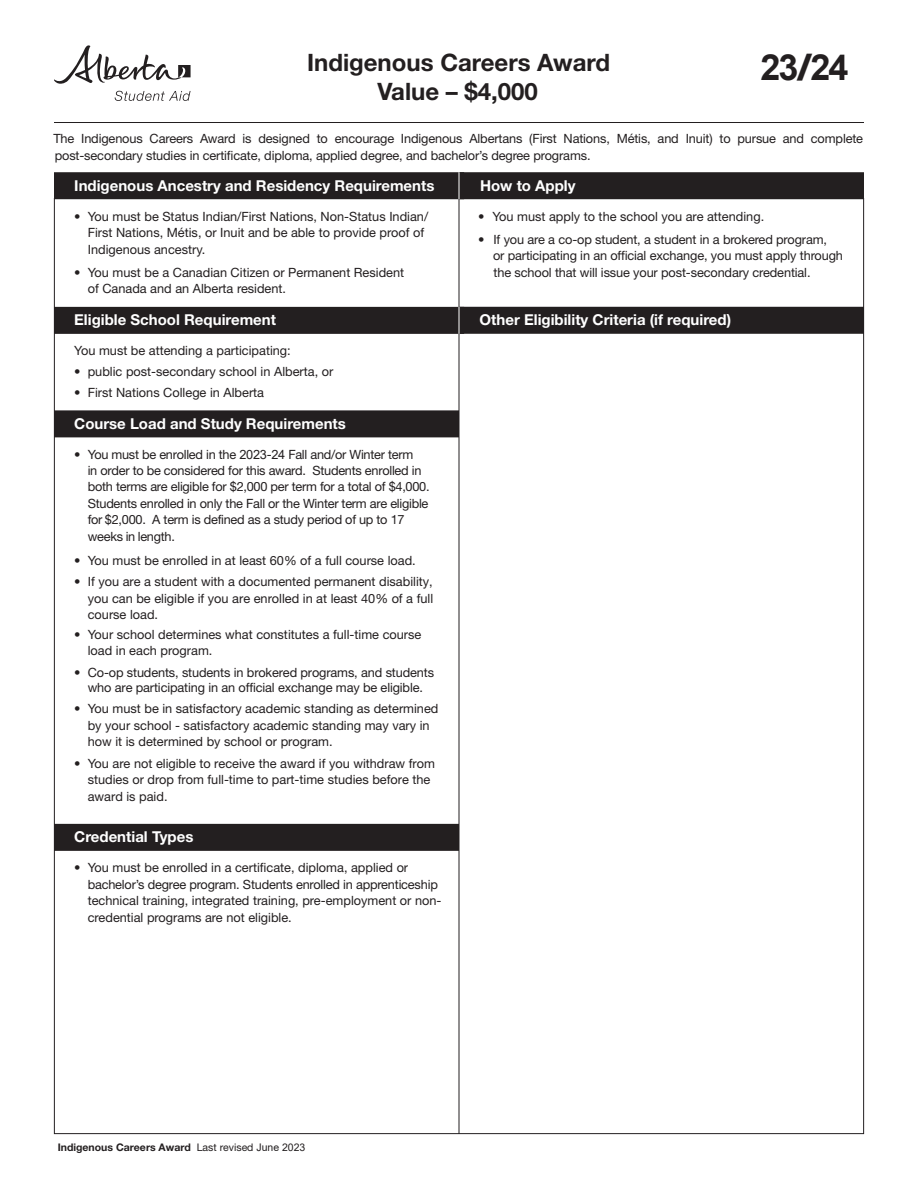
<style>
.page{position:relative;width:918px;height:1188px;background:#fff}
.page>*{position:absolute;margin:0;border:0;box-sizing:border-box;transform-origin:0 0}
.t1{font:700 36px "Arial";color:#231f20}
.t2{font:700 24px/28.5px "Helvetica Neue LT Std";color:#231f20;text-align:center}
.t3{font:700 15px "Helvetica Neue LT Std";color:#fff}
.t4{font:12.75px/16.5px "Helvetica Neue LT Std";color:#231f20}
.t5{font:12.75px/16.4px "Helvetica Neue LT Std";letter-spacing:-.02em;color:#231f20}
.t6{font:700 10.5px "Helvetica Neue LT Std";color:#231f20}
.s1{font-family:"Helvetica Neue LT Std";font-weight:900}
.s2{font-family:"Arial"}
.s3{font-weight:400}
.s4{font-family:"Arial";font-weight:400}
</style>
<div class="page">
<hr style="left:459px;top:191px;width:1px;height:943px;background:#231f20">
<div style="left:459px;top:172px;width:405px;height:27px;background:#231f20"></div>
<div style="left:459px;top:307px;width:405px;height:27px;background:#231f20"></div>
<div style="left:54px;top:172px;width:410px;height:27px;background:#231f20"></div>
<div style="left:54px;top:307px;width:410px;height:27px;background:#231f20"></div>
<div style="left:54px;top:410px;width:405px;height:27px;background:#231f20"></div>
<div style="left:54px;top:824px;width:405px;height:27px;background:#231f20"></div>
<svg style="left:459px;top:172px;width:1px;height:27px"></svg>
<svg style="left:459px;top:307px;width:1px;height:27px"></svg>
<svg style="left:54px;top:45px;width:137px;height:56px"></svg>
<hr style="left:54px;top:122px;width:810px;height:1px;background:#231f20">
<h2 class="t2" style="left:307px;top:48px;width:305px">Indigenous Careers Award<br>Value – $4,000</h2>
<p class="t4" style="left:53px;top:130px;width:811px">The Indigenous Careers Award is designed to encourage Indigenous Albertans (First Nations, Métis, and Inuit) to pursue and complete post-secondary studies in certificate, diploma, applied degree, and bachelor’s degree programs.</p>
<h1 class="t1" style="left:760px;top:42px;width:90px">23<span class="s1">/</span>24</h1>
<p class="t3" style="left:74px;top:176px;width:362px">Indigenous Ancestry and Residency Requirements</p>
<p class="t4" style="left:88px;top:208px;width:342px;text-indent:-14px">• You must be Status Indian/First Nations, Non-Status Indian/<br>First Nations, Métis, or Inuit and be able to provide proof of<br>Indigenous ancestry.</p>
<p class="t4" style="left:88px;top:264px;width:318px;text-indent:-14px">• You must be a Canadian Citizen or Permanent Resident of Canada and an Alberta resident.</p>
<p class="t3" style="left:74px;top:311px;width:203px">Eligible School Requirement</p>
<p class="t4" style="left:74px;top:342px;width:218px">You must be attending a participating:</p>
<p class="t4" style="left:74px;top:363px;width:261px">• public post-secondary school in Alberta, or</p>
<p class="t4" style="left:74px;top:384px;width:191px">• First Nations College in Alberta</p>
<p class="t3" style="left:74px;top:414px;width:273px">Course Load and Study Requirements</p>
<p class="t5" style="left:88px;top:446px;width:343px;text-indent:-14px">• You must be enrolled in the <span class="s2">2023</span>-<span class="s2">24</span> Fall and/or Winter term<br>in order to be considered for this award. Students enrolled in both terms are eligible for $2,000 per term for a total of $4,000.<br>Students enrolled in only the Fall or the Winter term are eligible for $2,000. A term is defined as a study period of up to 17 weeks in length.</p>
<p class="t4" style="left:74px;top:552px;width:343px">• You must be enrolled in at least 60% of a full course load.</p>
<p class="t4" style="left:88px;top:573px;width:347px;text-align:justify;text-indent:-14px">• If you are a student with a documented permanent disability, you can be eligible if you are enrolled in at least 40% of a full course load.</p>
<p class="t4" style="left:88px;top:627px;width:335px;line-height:15px;text-indent:-14px">• Your school determines what constitutes a full-time course load in each program.</p>
<p class="t4" style="left:74px;top:665px;width:361px;line-height:15px;text-align:center">• Co-op students, students in brokered programs, and students who are participating in an official exchange may be eligible.</p>
<p class="t4" style="left:88px;top:700px;width:352px;text-indent:-13px">• You must be in satisfactory academic standing as determined by your school - satisfactory academic standing may vary in how it is determined by school or program.</p>
<p class="t4" style="left:88px;top:755px;width:349px;text-indent:-14px">• You are not eligible to receive the award if you withdraw from studies or drop from full-time to part-time studies before the award is paid.</p>
<p class="t3" style="left:74px;top:828px;width:121px">Credential Types</p>
<p class="t4" style="left:88px;top:859px;width:355px;text-indent:-14px">• You must be enrolled in a certificate, diploma, applied or bachelor’s degree program. Students enrolled in apprenticeship technical training, integrated training, pre-employment or non&shy;credential programs are not eligible.</p>
<p class="t3" style="left:480px;top:176px;width:97px">How to Apply</p>
<p class="t4" style="left:478px;top:208px;width:288px">• You must apply to the school you are attending.</p>
<p class="t4" style="left:493px;top:231px;width:352px;text-indent:-15px">• If you are a co-op student, a student in a brokered program,<br>or participating in an official exchange, you must apply through the school that will issue your post-secondary credential.</p>
<p class="t3" style="left:480px;top:311px;width:253px">Other Eligibility Criteria (if required)</p>
<p class="t6" style="left:58px;top:1141px;width:249px">Indigenous Careers Award <span class="s3">Last revised</span> <span class="s4">June 2023</span></p>
</div>
